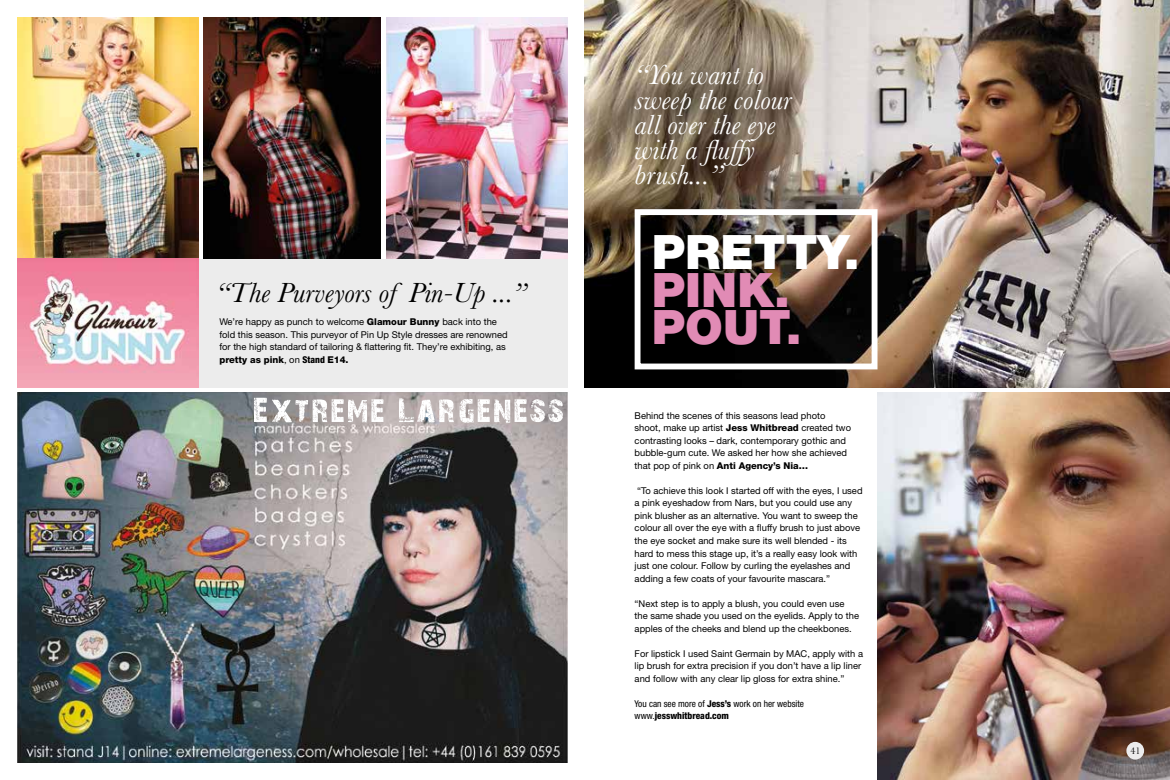
<style>
.page{position:relative;width:1170px;height:780px;background:#fff}
.page>*{position:absolute;margin:0;border:0;box-sizing:border-box;transform-origin:0 0}
.t1{font:900 47.5px/37.5px "Helvetica Neue";color:#e18bb5}
.t2{font:900 47.5px "Helvetica Neue";color:#fff}
.t3{font:italic 28.75px/25px "Baskerville";color:#fff}
.t4{font:italic 28.75px "Baskerville";color:#000}
.t5{font:10px "Baskerville";color:#000}
.t6{font:9.38px/12.5px "Helvetica Neue";color:#000}
.t7{font:condensed 9.38px/12.5px "Helvetica Neue";color:#000}
.s1{font-weight:800}
.s2{font-weight:800;font-stretch:condensed}
</style>
<div class="page">
<div style="left:198px;top:259px;width:369px;height:128px;background:#ececec"></div>
<img style="left:877px;top:392px;width:292px;height:388px">
<img style="left:585px;top:0;width:584px;height:387px">
<div style="left:634px;top:209px;width:243px;height:160px;border:6px solid #fff"></div>
<img style="left:203px;top:18px;width:178px;height:241px">
<img style="left:18px;top:18px;width:180px;height:241px">
<img style="left:386px;top:18px;width:181px;height:241px">
<svg style="left:18px;top:259px;width:180px;height:128px;background:#e4a7b6"></svg>
<img style="left:18px;top:392px;width:549px;height:370px">
<div style="left:1126px;top:741px;width:17px;height:18px;background:#ececec;border-radius:50%"></div>
<h2 class="t4" style="left:216px;top:273px;width:312px">“The Purveyors of Pin-Up ...”</h2>
<p class="t6" style="left:219px;top:315px;width:290px">We’re happy as punch to welcome <span class="s1">Glamour Bunny</span> back into the fold this season. This purveyor of Pin Up Style dresses are renowned for the high standard of tailoring &amp; flattering fit. They’re exhibiting, as <span class="s1">pretty as pink</span>, on <span class="s2">Stand</span> <span class="s1">E14.</span></p>
<h2 class="t3" style="left:634px;top:62px;width:158px">“You want to sweep the colour all over the eye with a fluffy brush...”</h2>
<h1 class="t2" style="left:651px;top:224px;width:209px">PRETTY.</h1>
<h1 class="t1" style="left:651px;top:271px;width:151px">PINK.<br>POUT.</h1>
<p class="t6" style="left:634px;top:409px;width:218px">Behind the scenes of this seasons lead photo shoot, make up artist <span class="s1">Jess Whitbread</span> created two contrasting looks – dark, contemporary gothic and bubble-gum cute. We asked her how she achieved that pop of pink on <span class="s1">Anti Agency’s Nia…</span></p>
<p class="t6" style="left:634px;top:484px;width:229px">“To achieve this look I started off with the eyes, I used a pink eyeshadow from Nars, but you could use any pink blusher as an alternative. You want to sweep the colour all over the eye with a fluffy brush to just above the eye socket and make sure its well blended - its hard to mess this stage up, it’s a really easy look with just one colour. Follow by curling the eyelashes and adding a few coats of your favourite mascara.”</p>
<p class="t6" style="left:634px;top:596px;width:226px">“Next step is to apply a blush, you could even use the same shade you used on the eyelids. Apply to the apples of the cheeks and blend up the cheekbones.</p>
<p class="t6" style="left:634px;top:646px;width:230px">For lipstick I used Saint Germain by MAC, apply with a lip brush for extra precision if you don’t have a lip liner and follow with any clear lip gloss for extra shine.”</p>
<p class="t7" style="left:634px;top:697px;width:171px">You can see more of <span class="s1">Jess’s</span> work on her website www.<span class="s1">jesswhitbread.com</span></p>
<p class="t5" style="left:1130px;top:744px;width:11px">41</p>
</div>
